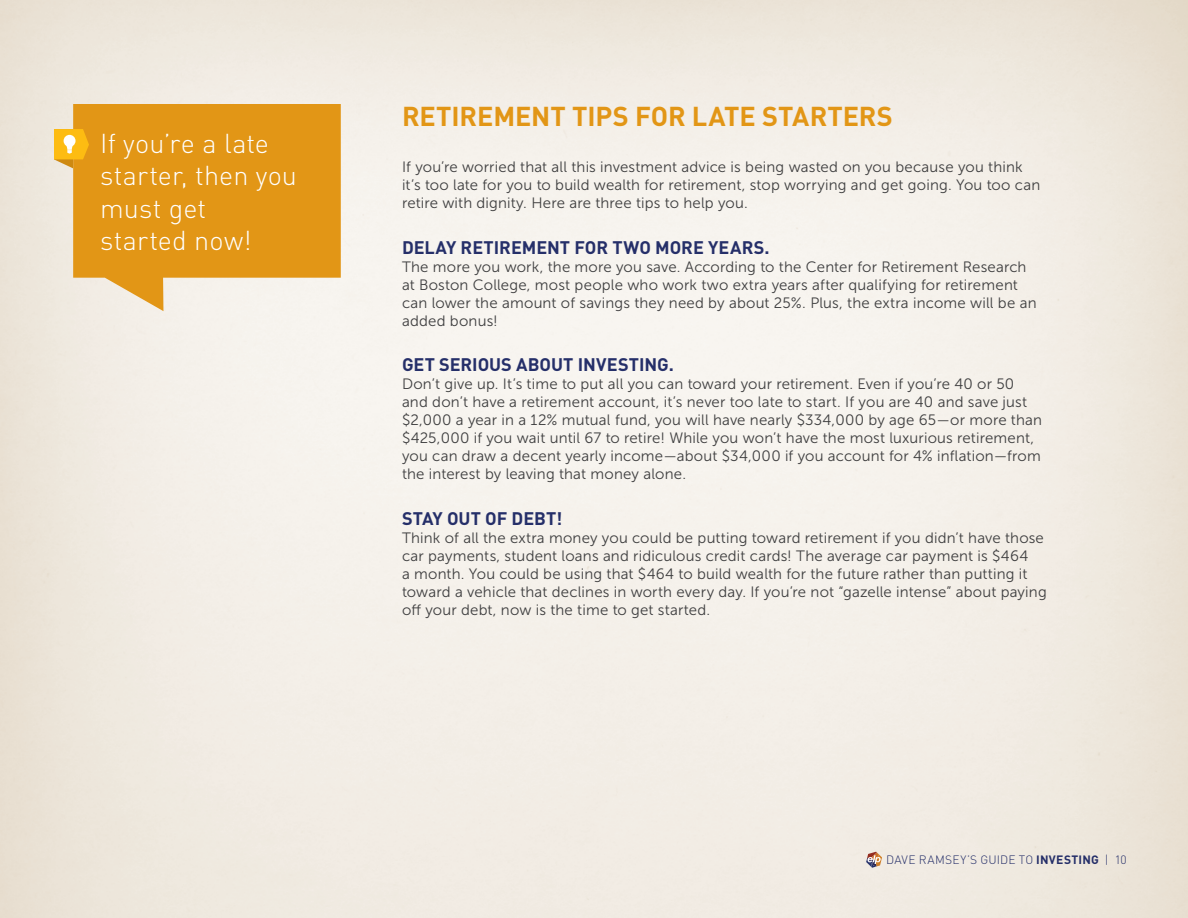
<style>
.page{position:relative;width:1188px;height:918px;background:#fff}
.page>*{position:absolute;margin:0;border:0;box-sizing:border-box;transform-origin:0 0}
.Callout{font:300 27px/32.4px "DIN";letter-spacing:.005em;color:#fff}
.Titles{font:700 27px "DIN";color:#e29616}
.Subtitles{font:700 18px "DIN";color:#252f69}
.Copy_-_First_Paragra{font:15px/18px "Museo Sans 300";letter-spacing:.01em;color:#3e3e3f}
.t1{font:300 12px "DIN";letter-spacing:.015em;color:#252f69}
.s1{font-weight:700}
</style>
<div class="page">
<svg style="left:866px;top:852px;width:16px;height:16px"></svg>
<svg style="left:73px;top:104px;width:268px;height:207px;background:#e4a335"></svg>
<svg style="left:54px;top:129px;width:35px;height:39px"></svg>
<p class="Callout" style="left:100px;top:127px;width:198px">If you’re a late starter, then you must get started now!</p>
<p class="Titles" style="left:402px;top:99px;width:492px">RETIREMENT TIPS FOR LATE STARTERS</p>
<p class="Copy_-_First_Paragra" style="left:402px;top:158px;width:640px">If you’re worried that all this investment advice is being wasted on you because you think it’s too late for you to build wealth for retirement, stop worrying and get going. You too can retire with dignity. Here are three tips to help you.</p>
<p class="Subtitles" style="left:402px;top:236px;width:369px">DELAY RETIREMENT FOR TWO MORE YEARS.</p>
<p class="Copy_-_First_Paragra" style="left:402px;top:258px;width:636px">The more you work, the more you save. According to the Center for Retirement Research at Boston College, most people who work two extra years after qualifying for retirement can lower the amount of savings they need by about 25%. Plus, the extra income will be an added bonus!</p>
<p class="Subtitles" style="left:402px;top:353px;width:273px">GET SERIOUS ABOUT INVESTING.</p>
<p class="Copy_-_First_Paragra" style="left:402px;top:375px;width:642px">Don’t give up. It’s time to put all you can toward your retirement. Even if you’re 40 or 50 and don’t have a retirement account, it’s never too late to start. If you are 40 and save just $2,000 a year in a 12% mutual fund, you will have nearly $334,000 by age 65—or more than $425,000 if you wait until 67 to retire! While you won’t have the most luxurious retirement, you can draw a decent yearly income—about $34,000 if you account for 4% inflation—from the interest by leaving that money alone.</p>
<p class="Subtitles" style="left:402px;top:507px;width:162px">STAY OUT OF DEBT!</p>
<p class="Copy_-_First_Paragra" style="left:402px;top:529px;width:646px">Think of all the extra money you could be putting toward retirement if you didn’t have those car payments, student loans and ridiculous credit cards! The average car payment is $464<br>a month. You could be using that $464 to build wealth for the future rather than putting it toward a vehicle that declines in worth every day. If you’re not “gazelle intense” about paying off your debt, now is the time to get started.</p>
<p class="t1" style="left:886px;top:853px;width:242px">DAVE RAMSEY’S GUIDE TO <span class="s1">INVESTING</span> | 10</p>
</div>
